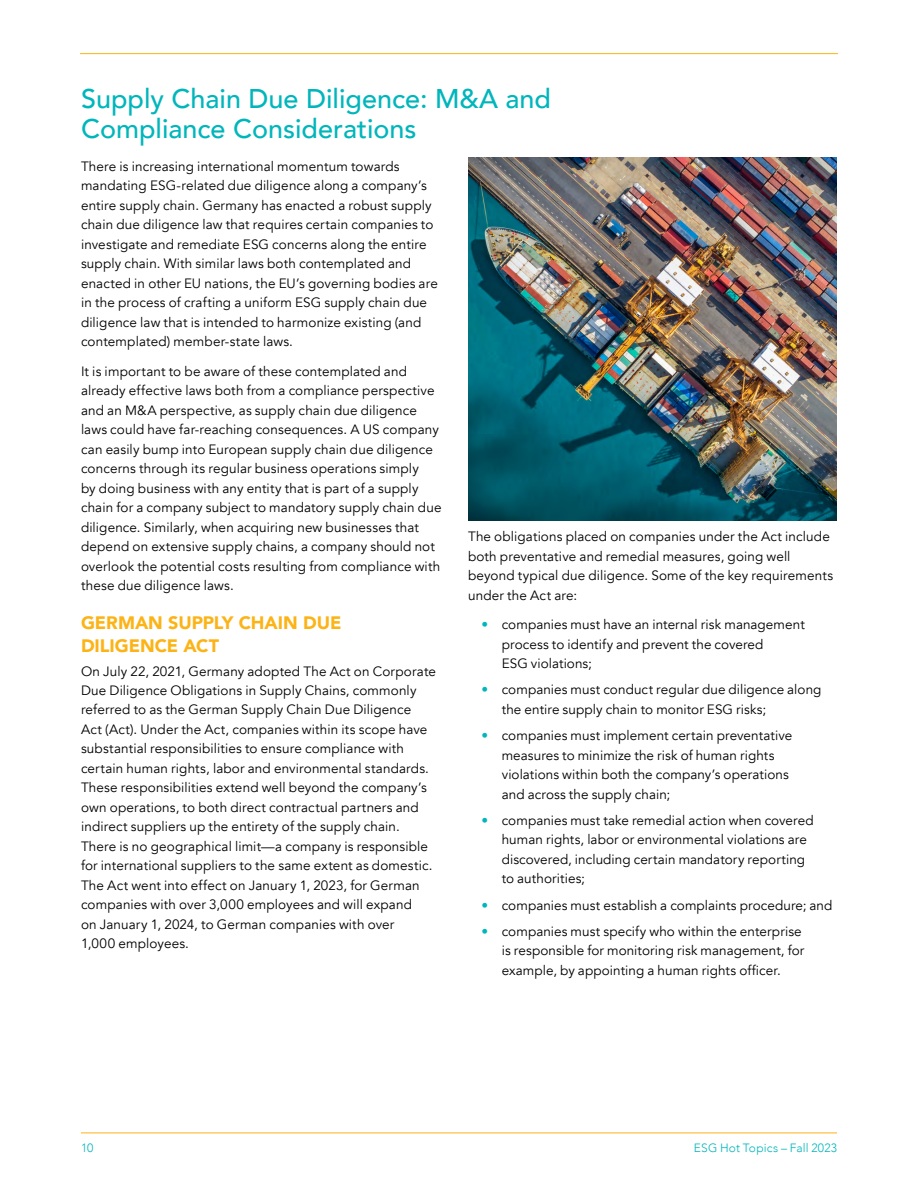
<style>
.page{position:relative;width:918px;height:1188px;background:#fff}
.page>*{position:absolute;margin:0;border:0;box-sizing:border-box;transform-origin:0 0}
.t1{font:500 27px/30px "Avenir";color:#00b6bb}
.t2{font:900 18px/22.5px "Avenir";color:#fcb316}
.t3{font:13.5px/19.5px "Avenir";letter-spacing:.01em;color:#000}
.t4{font:300 12px "Avenir";letter-spacing:.015em;color:#00b6bb}
.s1{color:#00b6bb}
</style>
<div class="page">
<hr style="left:81px;top:1133px;width:756px;height:1px;background:#fcb316">
<hr style="left:80px;top:53px;width:758px;height:1px;background:#fcb316">
<img style="left:468px;top:158px;width:369px;height:363px">
<h1 class="t1" style="left:81px;top:82px;width:472px">Supply Chain Due Diligence: M&amp;A and<br>Compliance Considerations</h1>
<p class="t3" style="left:81px;top:157px;width:358px">There is increasing international momentum towards mandating ESG-related due diligence along a company’s entire supply chain. Germany has enacted a robust supply chain due diligence law that requires certain companies to investigate and remediate ESG concerns along the entire supply chain. With similar laws both contemplated and enacted in other EU nations, the EU’s governing bodies are in the process of crafting a uniform ESG supply chain due diligence law that is intended to harmonize existing (and contemplated) member-state laws.</p>
<p class="t3" style="left:81px;top:362px;width:362px">It is important to be aware of these contemplated and already effective laws both from a compliance perspective and an M&amp;A perspective, as supply chain due diligence laws could have far-reaching consequences. A US company can easily bump into European supply chain due diligence concerns through its regular business operations simply<br>by doing business with any entity that is part of a supply chain for a company subject to mandatory supply chain due diligence. Similarly, when acquiring new businesses that depend on extensive supply chains, a company should not overlook the potential costs resulting from compliance with these due diligence laws.</p>
<h2 class="t2" style="left:81px;top:611px;width:262px">GERMAN SUPPLY CHAIN DUE<br>DILIGENCE ACT</h2>
<p class="t3" style="left:81px;top:661px;width:357px">On July 22, 2021, Germany adopted The Act on Corporate Due Diligence Obligations in Supply Chains, commonly referred to as the German Supply Chain Due Diligence<br>Act (Act). Under the Act, companies within its scope have substantial responsibilities to ensure compliance with certain human rights, labor and environmental standards.<br>These responsibilities extend well beyond the company’s own operations, to both direct contractual partners and indirect suppliers up the entirety of the supply chain.<br>There is no geographical limit—a company is responsible for international suppliers to the same extent as domestic.<br>The Act went into effect on January 1, 2023, for German companies with over 3,000 employees and will expand<br>on January 1, 2024, to German companies with over<br>1,000 employees.</p>
<p class="t3" style="left:468px;top:527px;width:367px">The obligations placed on companies under the Act include both preventative and remedial measures, going well beyond typical due diligence. Some of the key requirements under the Act are:</p>
<p class="t3" style="left:502px;top:615px;width:305px;text-indent:-20px"><span class="s1">•</span> companies must have an internal risk management process to identify and prevent the covered<br>ESG violations;</p>
<p class="t3" style="left:502px;top:680px;width:321px;text-indent:-20px"><span class="s1">•</span> companies must conduct regular due diligence along the entire supply chain to monitor ESG risks;</p>
<p class="t3" style="left:502px;top:726px;width:292px;text-indent:-20px"><span class="s1">•</span> companies must implement certain preventative measures to minimize the risk of human rights violations within both the company’s operations and across the supply chain;</p>
<p class="t3" style="left:502px;top:811px;width:313px;text-indent:-20px"><span class="s1">•</span> companies must take remedial action when covered human rights, labor or environmental violations are discovered, including certain mandatory reporting to authorities;</p>
<p class="t3" style="left:482px;top:895px;width:352px"><span class="s1">•</span> companies must establish a complaints procedure; and</p>
<p class="t3" style="left:502px;top:922px;width:304px;text-indent:-20px"><span class="s1">•</span> companies must specify who within the enterprise is responsible for monitoring risk management, for example, by appointing a human rights officer.</p>
<p class="t4" style="left:81px;top:1141px;width:14px">10</p>
<p class="t4" style="left:694px;top:1141px;width:145px">ESG Hot Topics – Fall 2023</p>
</div>
